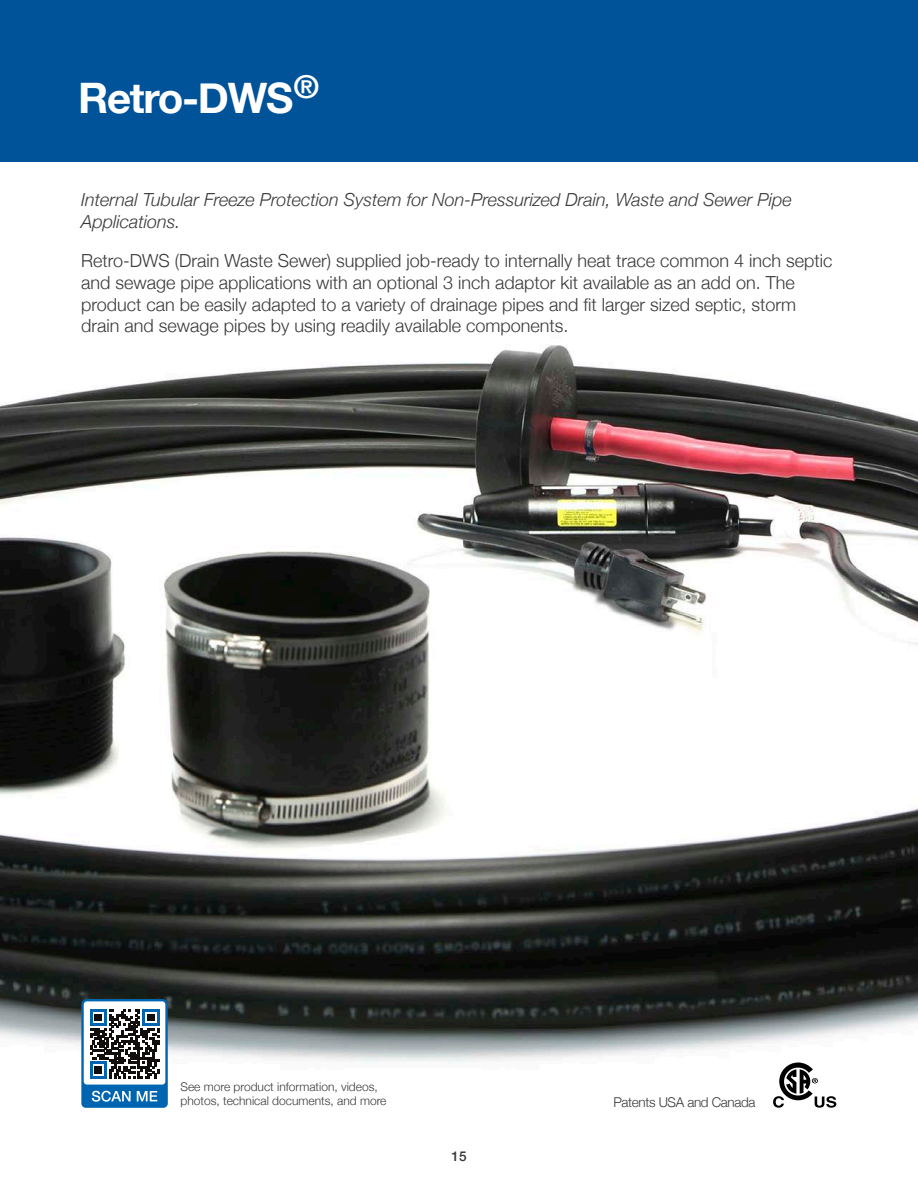
<style>
.page{position:relative;width:918px;height:1188px;background:#fff}
.page>*{position:absolute;margin:0;border:0;box-sizing:border-box;transform-origin:0 0}
.Product_Heading{font:700 42px "Helvetica Neue";letter-spacing:-.03em;color:#fff}
.t1{font:300 18px/21.6px "Helvetica Neue";color:#393939}
.t2{font:italic 300 18px/21.6px "Helvetica Neue";color:#393939}
.t3{font:300 13.5px "Helvetica Neue";letter-spacing:-.025em;color:#393939}
.t4{font:500 13.5px "Helvetica Neue";color:#393939}
.t5{font:300 12px/14.4px "Helvetica Neue";color:#393939}
</style>
<div class="page">
<img style="left:0;top:345px;width:918px;height:761px">
<div style="left:0;top:0;width:918px;height:162px;background:#005299"></div>
<svg style="left:773px;top:1063px;width:63px;height:45px"></svg>
<svg style="left:81px;top:999px;width:87px;height:109px"></svg>
<p class="Product_Heading" style="left:78px;top:65px;width:243px">Retro-DWS<sup>®</sup></p>
<p class="t2" style="left:81px;top:188px;width:712px">Internal Tubular Freeze Protection System for Non-Pressurized Drain, Waste and Sewer Pipe<br>Applications.</p>
<p class="t1" style="left:81px;top:249px;width:753px">Retro-DWS (Drain Waste Sewer) supplied job-ready to internally heat trace common 4 inch septic and sewage pipe applications with an optional 3 inch adaptor kit available as an add on. The product can be easily adapted to a variety of drainage pipes and fit larger sized septic, storm drain and sewage pipes by using readily available components.</p>
<p class="t5" style="left:180px;top:1078px;width:208px">See more product information, videos, photos, technical documents, and more</p>
<p class="t4" style="left:451px;top:1145px;width:17px">15</p>
<p class="t3" style="left:613px;top:1091px;width:144px">Patents USA and Canada</p>
</div>
